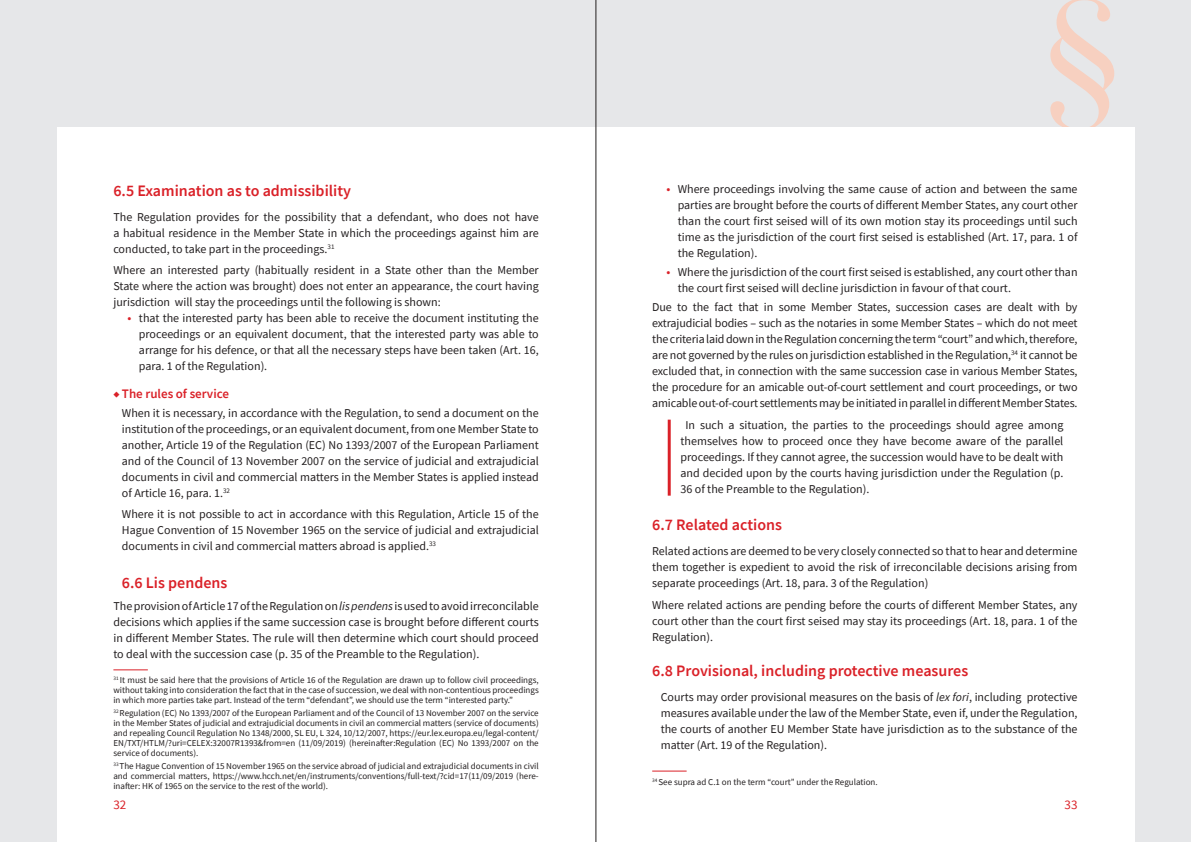
<style>
.page{position:relative;width:1191px;height:842px;background:#e6e7e9}
.page>*{position:absolute;margin:0;border:0;box-sizing:border-box;transform-origin:0 0}
.t1{font:600 16px "Source Sans Pro";color:#da2128}
.t2{font:600 13px "Source Sans Pro";color:#da2128}
.t3{font:13px "Source Sans Pro";color:#da2128}
.t4{font:12px/16px "Source Sans Pro";color:#231f20;text-align:justify}
.t5{font:9px/10px "Source Sans Pro";color:#231f20;text-align:justify}
.s1{font-size:13px;color:#da2128}
.s2{font-size:7px}
.s3{font-style:italic}
</style>
<div class="page">
<svg style="left:1050px;top:0;width:64px;height:128px"></svg>
<div style="left:57px;top:128px;width:1077px;height:714px;background:#fff"></div>
<hr style="left:596px;top:0;width:1px;height:842px;background:#231f20">
<hr style="left:667px;top:420px;width:3px;height:76px;background:#da2128">
<hr style="left:113px;top:669px;width:35px;height:1px;background:#da2128">
<hr style="left:652px;top:770px;width:34px;height:1px;background:#da2128">
<h1 class="t1" style="left:113px;top:180px;width:239px">6.5 Examination as to admissibility</h1>
<p class="t4" style="left:113px;top:209px;width:427px">The Regulation provides for the possibility that a defendant, who does not have a habitual residence in the Member State in which the proceedings against him are conducted, to take part in the proceedings.<sup>31</sup></p>
<p class="t4" style="left:113px;top:262px;width:427px">Where an interested party (habitually resident in a State other than the Member State where the action was brought) does not enter an appearance, the court having jurisdiction will stay the proceedings until the following is shown:</p>
<p class="t4" style="left:139px;top:310px;width:401px;text-indent:-11px"><span class="s1">•</span> that the interested party has been able to receive the document instituting the proceedings or an equivalent document, that the interested party was able to arrange for his defence, or that all the necessary steps have been taken (Art. 16, para. 1 of the Regulation).</p>
<p class="t2" style="left:113px;top:385px;width:117px"><span class="s2">◆</span> The rules of service</p>
<p class="t4" style="left:122px;top:405px;width:418px">When it is necessary, in accordance with the Regulation, to send a document on the institution of the proceedings, or an equivalent document, from one Member State to another, Article 19 of the Regulation (EC) No 1393/2007 of the European Parliament and of the Council of 13 November 2007 on the service of judicial and extrajudicial documents in civil and commercial matters in the Member States is applied instead of Article 16, para. 1.<sup>32</sup></p>
<p class="t4" style="left:122px;top:506px;width:418px">Where it is not possible to act in accordance with this Regulation, Article 15 of the Hague Convention of 15 November 1965 on the service of judicial and extrajudicial documents in civil and commercial matters abroad is applied.<sup>33</sup></p>
<h1 class="t1" style="left:122px;top:572px;width:107px">6.6 Lis pendens</h1>
<p class="t4" style="left:113px;top:598px;width:427px">The provision of Article 17 of the Regulation on <span class="s3">lis pendens</span> is used to avoid irreconcilable decisions which applies if the same succession case is brought before different courts in different Member States. The rule will then determine which court should proceed to deal with the succession case (p. 35 of the Preamble to the Regulation).</p>
<p class="t5" style="left:113px;top:675px;width:427px"><sup>31</sup> It must be said here that the provisions of Article 16 of the Regulation are drawn up to follow civil proceedings, without taking into consideration the fact that in the case of succession, we deal with non-contentious proceedings in which more parties take part. Instead of the term “defendant”, we should use the term “interested party.”</p>
<p class="t5" style="left:113px;top:708px;width:427px"><sup>32</sup> Regulation (EC) No 1393/2007 of the European Parliament and of the Council of 13 November 2007 on the service in the Member States of judicial and extrajudicial documents in civil an commercial matters (service of documents) and repealing Council Regulation No 1348/2000, SL EU, L 324, 10/12/2007, https://eur.lex.europa.eu/legal-content/ EN/TXT/HTLM/?uri=CELEX:32007R1393&amp;from=en (11/09/2019) (hereinafter:Regulation (EC) No 1393/2007 on the service of documents).</p>
<p class="t5" style="left:113px;top:761px;width:427px"><sup>33</sup> The Hague Convention of 15 November 1965 on the service abroad of judicial and extrajudicial documents in civil and commercial matters, https://www.hcch.net/en/instruments/conventions/full-text/?cid=17(11/09/2019 (here&shy;inafter: HK of 1965 on the service to the rest of the world).</p>
<p class="t4" style="left:677px;top:181px;width:401px;text-indent:-11px"><span class="s1">•</span> Where proceedings involving the same cause of action and between the same parties are brought before the courts of different Member States, any court other than the court first seised will of its own motion stay its proceedings until such time as the jurisdiction of the court first seised is established (Art. 17, para. 1 of the Regulation).</p>
<p class="t4" style="left:677px;top:264px;width:401px;text-indent:-11px"><span class="s1">•</span> Where the jurisdiction of the court first seised is established, any court other than the court first seised will decline jurisdiction in favour of that court.</p>
<p class="t4" style="left:652px;top:299px;width:427px">Due to the fact that in some Member States, succession cases are dealt with by extrajudicial bodies – such as the notaries in some Member States – which do not meet the criteria laid down in the Regulation concerning the term “court” and which, therefore, are not governed by the rules on jurisdiction established in the Regulation,<sup>34</sup> it cannot be excluded that, in connection with the same succession case in various Member States, the procedure for an amicable out-of-court settlement and court proceedings, or two amicable out-of-court settlements may be initiated in parallel in different Member States.</p>
<p class="t4" style="left:680px;top:417px;width:384px;text-indent:5px">In such a situation, the parties to the proceedings should agree among themselves how to proceed once they have become aware of the parallel proceedings. If they cannot agree, the succession would have to be dealt with and decided upon by the courts having jurisdiction under the Regulation (p.<br>36 of the Preamble to the Regulation).</p>
<h1 class="t1" style="left:652px;top:514px;width:131px">6.7 Related actions</h1>
<p class="t4" style="left:652px;top:543px;width:427px">Related actions are deemed to be very closely connected so that to hear and determine them together is expedient to avoid the risk of irreconcilable decisions arising from separate proceedings (Art. 18, para. 3 of the Regulation)</p>
<p class="t4" style="left:652px;top:596px;width:427px">Where related actions are pending before the courts of different Member States, any court other than the court first seised may stay its proceedings (Art. 18, para. 1 of the Regulation).</p>
<h1 class="t1" style="left:652px;top:660px;width:317px">6.8 Provisional, including protective measures</h1>
<p class="t4" style="left:660px;top:689px;width:418px">Courts may order provisional measures on the basis of <span class="s3">lex fori</span>, including protective measures available under the law of the Member State, even if, under the Regulation, the courts of another EU Member State have jurisdiction as to the substance of the matter (Art. 19 of the Regulation).</p>
<p class="t5" style="left:652px;top:776px;width:227px"><sup>34</sup> See supra ad C.1 on the term “court” under the Regulation.</p>
<p class="t3" style="left:113px;top:797px;width:14px">32</p>
<p class="t3" style="left:1064px;top:797px;width:14px">33</p>
</div>
